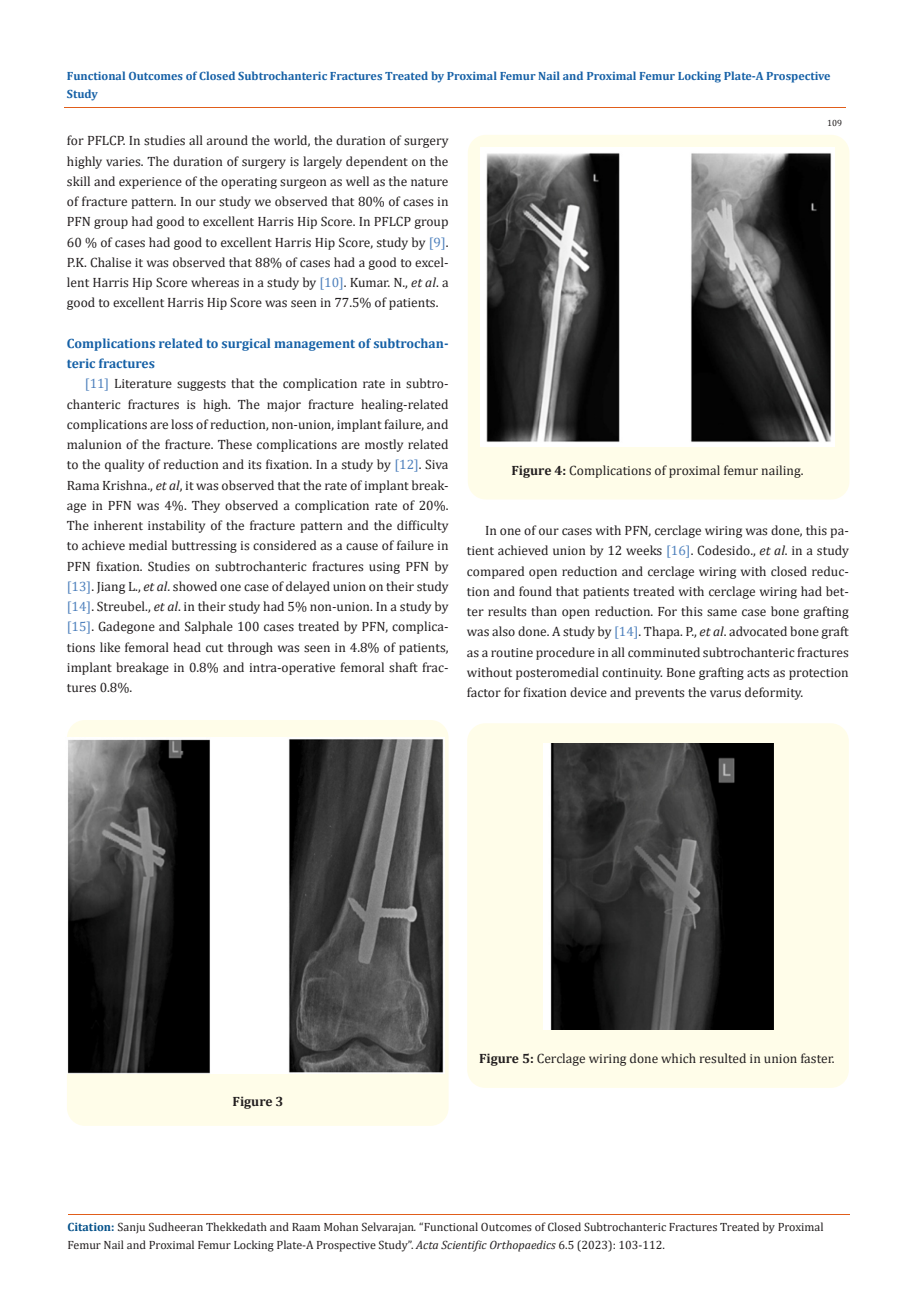
<style>
.page{position:relative;width:917px;height:1296px;background:#fff}
.page>*{position:absolute;margin:0;border:0;box-sizing:border-box;transform-origin:0 0}
.Normal__Web{font:13.5px/20.2px "Cambria";color:#231f20;text-align:justify}
.Normal__Web-2{font:700 13.5px/20.2px "Cambria";color:#1560a6}
.t1{font:700 13.5px "Cambria";color:#231f20}
.t2{font:12px/18px "Cambria";color:#231f20}
.t3{font:700 12px/18px "Cambria";color:#1560a6}
.t4{font:9px "Cambria";color:#231f20}
.s1{color:#4f81bd}
.s2{font-style:italic}
.s3{font-weight:700}
.s4{font-weight:700;color:#035089}
</style>
<div class="page">
<div style="left:67px;top:720px;width:381px;height:406px;background:#fffde9;border-radius:18px"></div>
<img style="left:67px;top:737px;width:377px;height:337px">
<div style="left:468px;top:135px;width:381px;height:365px;background:#fffde9;border-radius:18px"></div>
<img style="left:480px;top:148px;width:354px;height:299px">
<div style="left:467px;top:723px;width:381px;height:365px;background:#fffde9;border-radius:18px"></div>
<img style="left:543px;top:743px;width:230px;height:287px">
<hr style="left:64px;top:108px;width:781px;height:1px;background:#e05d1a">
<hr style="left:68px;top:1214px;width:781px;height:1px;background:#e05d1a">
<p class="t3" style="left:67px;top:66px;width:765px">Functional Outcomes of Closed Subtrochanteric Fractures Treated by Proximal Femur Nail and Proximal Femur Locking Plate-A Prospective<br>Study</p>
<p class="Normal__Web" style="left:67px;top:131px;width:383px">for PFLCP. In studies all around the world, the duration of surgery highly varies. The duration of surgery is largely dependent on the skill and experience of the operating surgeon as well as the nature of fracture pattern. In our study we observed that 80% of cases in PFN group had good to excellent Harris Hip Score. In PFLCP group 60 % of cases had good to excellent Harris Hip Score, study by <span class="s1">[9]</span>.<br>P.K. Chalise it was observed that 88% of cases had a good to excel&shy;lent Harris Hip Score whereas in a study by <span class="s1">[10]</span>. Kumar. N., <span class="s2">et al</span>. a good to excellent Harris Hip Score was seen in 77.5% of patients.</p>
<p class="Normal__Web-2" style="left:67px;top:333px;width:383px">Complications related to surgical management of subtrochan&shy;teric fractures</p>
<p class="Normal__Web" style="left:67px;top:374px;width:383px;text-indent:18px"><span class="s1">[11]</span> Literature suggests that the complication rate in subtro&shy;chanteric fractures is high. The major fracture healing‐related complications are loss of reduction, non-union, implant failure, and malunion of the fracture. These complications are mostly related to the quality of reduction and its fixation. In a study by <span class="s1">[12]</span>. Siva Rama Krishna., <span class="s2">et al</span>, it was observed that the rate of implant break&shy;age in PFN was 4%. They observed a complication rate of 20%.<br>The inherent instability of the fracture pattern and the difficulty to achieve medial buttressing is considered as a cause of failure in PFN fixation. Studies on subtrochanteric fractures using PFN by <span class="s1">[13]</span>. Jiang L., <span class="s2">et al</span>. showed one case of delayed union on their study <span class="s1">[14]</span>. Streubel., <span class="s2">et al</span>. in their study had 5% non-union. In a study by <span class="s1">[15]</span>. Gadegone and Salphale 100 cases treated by PFN, complica&shy;tions like femoral head cut through was seen in 4.8% of patients, implant breakage in 0.8% and intra-operative femoral shaft frac&shy;tures 0.8%.</p>
<p class="t4" style="left:827px;top:118px;width:16px">109</p>
<p class="Normal__Web" style="left:511px;top:460px;width:293px"><span class="s3">Figure 4:</span> Complications of proximal femur nailing.</p>
<p class="Normal__Web" style="left:467px;top:520px;width:383px;text-indent:18px">In one of our cases with PFN, cerclage wiring was done, this pa&shy;tient achieved union by 12 weeks <span class="s1">[16]</span>. Codesido., <span class="s2">et al</span>. in a study compared open reduction and cerclage wiring with closed reduc&shy;tion and found that patients treated with cerclage wiring had bet&shy;ter results than open reduction. For this same case bone grafting was also done. A study by <span class="s1">[14]</span>. Thapa. P., <span class="s2">et al</span>. advocated bone graft as a routine procedure in all comminuted subtrochanteric fractures without posteromedial continuity. Bone grafting acts as protection factor for fixation device and prevents the varus deformity.</p>
<p class="t1" style="left:232px;top:1092px;width:52px">Figure 3</p>
<p class="Normal__Web" style="left:479px;top:1049px;width:357px"><span class="s3">Figure 5:</span> Cerclage wiring done which resulted in union faster.</p>
<p class="t2" style="left:68px;top:1218px;width:757px"><span class="s4">Citation:</span> Sanju Sudheeran Thekkedath and Raam Mohan Selvarajan<span class="s2">.</span> “Functional Outcomes of Closed Subtrochanteric Fractures Treated by Proximal<br>Femur Nail and Proximal Femur Locking Plate-A Prospective Study”. <span class="s2">Acta Scientific Orthopaedics</span> 6.5 (2023): 103-112.</p>
</div>
